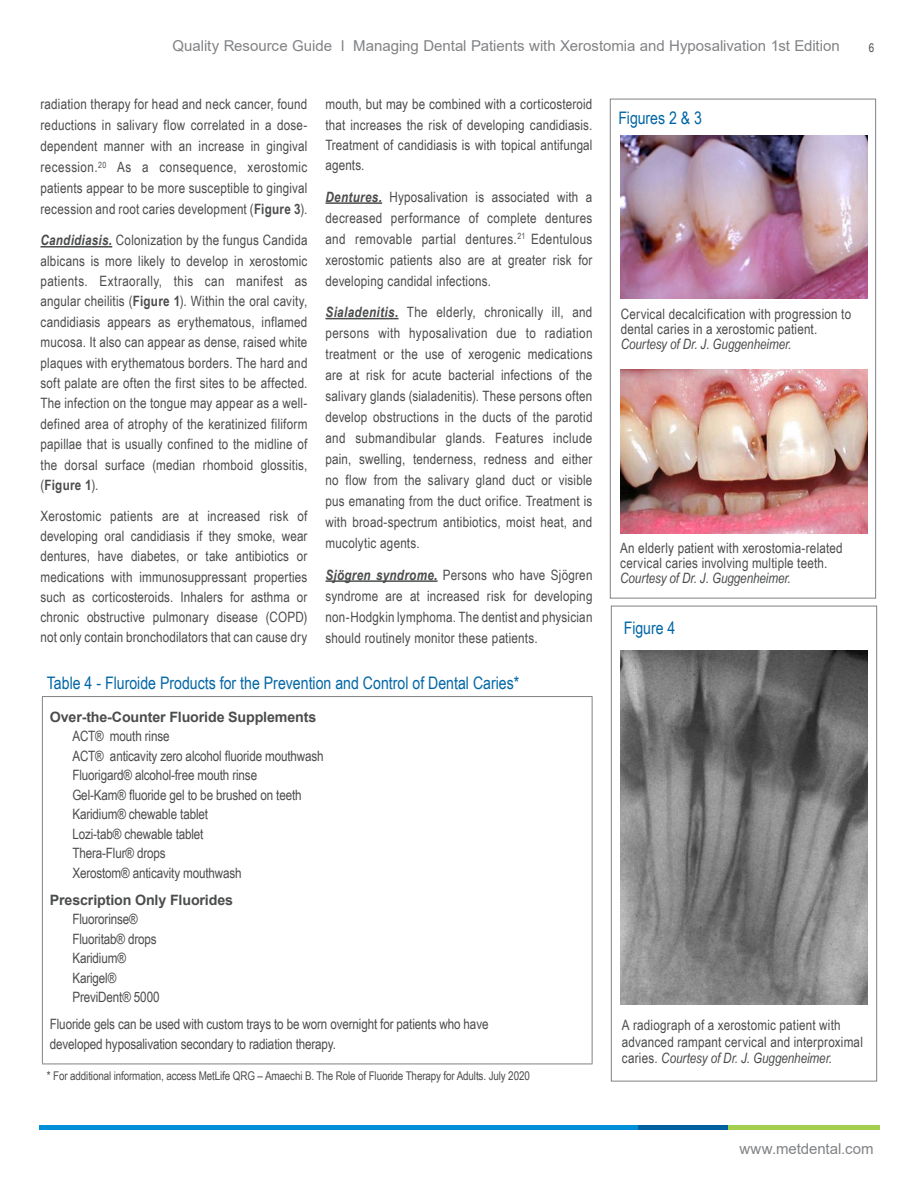
<style>
.page{position:relative;width:918px;height:1188px;background:#fff}
.page>*{position:absolute;margin:0;border:0;box-sizing:border-box;transform-origin:0 0}
.Table{font:17.25px "Arial Narrow";color:#0066a5}
.t1{font:15px "Arial";color:#808285}
.Body{font:14.25px/21px "Arial Narrow";letter-spacing:.015em;color:#4b4c4d;text-align:justify}
.Table_Body_Titles{font:14.25px/19.5px "Arial Narrow";letter-spacing:-.01em;color:#4b4c4d}
.Table_Body_Titles-2{font:700 14.25px "Arial";letter-spacing:-.01em;color:#4b4c4d}
.Table_Body_Titles-3{font:12px "Arial Narrow";letter-spacing:-.01em;color:#4b4c4d}
.s1{font-weight:700}
.s2{font-weight:700;font-style:italic}
.s3{font-style:italic}
</style>
<div class="page">
<hr style="left:39px;top:1125px;width:600px;height:4px;background:#0090da">
<hr style="left:639px;top:1125px;width:89px;height:4px;background:#0061a0">
<hr style="left:728px;top:1125px;width:152px;height:4px;background:#a4ce4e">
<hr style="left:40px;top:246px;width:72px;height:2px;background:#4b4c4d">
<hr style="left:326px;top:202px;width:56px;height:2px;background:#4b4c4d">
<hr style="left:326px;top:318px;width:73px;height:1px;background:#4b4c4d">
<hr style="left:326px;top:580px;width:112px;height:2px;background:#4b4c4d">
<div style="left:610px;top:99px;width:266px;height:499px;background:#fff;border:1px solid #808285"></div>
<img style="left:621px;top:136px;width:247px;height:163px">
<img style="left:620px;top:370px;width:247px;height:164px">
<div style="left:611px;top:606px;width:266px;height:476px;background:#fff;border:1px solid #808285"></div>
<img style="left:620px;top:650px;width:247px;height:354px">
<hr style="left:42px;top:696px;width:550px;height:1px;background:#808285">
<hr style="left:42px;top:697px;width:1px;height:367px;background:#808285">
<hr style="left:592px;top:697px;width:1px;height:367px;background:#808285">
<hr style="left:42px;top:1064px;width:550px;height:1px;background:#808285">
<p class="t1" style="left:172px;top:36px;width:669px">Quality Resource Guide l Managing Dental Patients with Xerostomia and Hyposalivation 1st Edition</p>
<p class="Table_Body_Titles-3" style="left:869px;top:39px;width:7px">6</p>
<p class="Body" style="left:40px;top:93px;width:269px">radiation therapy for head and neck cancer, found reductions in salivary flow correlated in a dose&shy;dependent manner with an increase in gingival recession.<sup>20</sup> As a consequence, xerostomic patients appear to be more susceptible to gingival recession and root caries development (<span class="s1">Figure 3</span>).</p>
<p class="Body" style="left:40px;top:230px;width:269px;line-height:20.4px"><span class="s2">Candidiasis.</span> Colonization by the fungus Candida albicans is more likely to develop in xerostomic patients. Extraorally, this can manifest as angular cheilitis (<span class="s1">Figure 1</span>). Within the oral cavity, candidiasis appears as erythematous, inflamed mucosa. It also can appear as dense, raised white plaques with erythematous borders. The hard and soft palate are often the first sites to be affected.<br>The infection on the tongue may appear as a well&shy;defined area of atrophy of the keratinized filiform papillae that is usually confined to the midline of the dorsal surface (median rhomboid glossitis, (<span class="s1">Figure 1</span>).</p>
<p class="Body" style="left:40px;top:505px;width:269px;line-height:20.2px">Xerostomic patients are at increased risk of developing oral candidiasis if they smoke, wear dentures, have diabetes, or take antibiotics or medications with immunosuppressant properties such as corticosteroids. Inhalers for asthma or chronic obstructive pulmonary disease (COPD) not only contain bronchodilators that can cause dry</p>
<p class="Body" style="left:326px;top:94px;width:269px;line-height:20.2px">mouth, but may be combined with a corticosteroid that increases the risk of developing candidiasis.<br>Treatment of candidiasis is with topical antifungal agents.</p>
<p class="Body" style="left:326px;top:186px;width:268px"><span class="s2">Dentures.</span> Hyposalivation is associated with a decreased performance of complete dentures and removable partial dentures.<sup>21</sup> Edentulous xerostomic patients also are at greater risk for developing candidal infections.</p>
<p class="Body" style="left:326px;top:301px;width:269px"><span class="s2">Sialadenitis.</span> The elderly, chronically ill, and persons with hyposalivation due to radiation treatment or the use of xerogenic medications are at risk for acute bacterial infections of the salivary glands (sialadenitis). These persons often develop obstructions in the ducts of the parotid and submandibular glands. Features include pain, swelling, tenderness, redness and either no flow from the salivary gland duct or visible pus emanating from the duct orifice. Treatment is with broad-spectrum antibiotics, moist heat, and mucolytic agents.</p>
<p class="Body" style="left:326px;top:564px;width:269px"><span class="s2">Sjögren syndrome.</span> Persons who have Sjögren syndrome are at increased risk for developing non-Hodgkin lymphoma. The dentist and physician should routinely monitor these patients.</p>
<p class="Table" style="left:47px;top:670px;width:474px">Table 4 - Fluroide Products for the Prevention and Control of Dental Caries*</p>
<p class="Table_Body_Titles-2" style="left:50px;top:707px;width:268px">Over-the-Counter Fluoride Supplements</p>
<p class="Table_Body_Titles" style="left:72px;top:726px;width:99px">ACT® mouth rinse</p>
<p class="Table_Body_Titles" style="left:72px;top:746px;width:253px">ACT® anticavity zero alcohol fluoride mouthwash</p>
<p class="Table_Body_Titles" style="left:72px;top:765px;width:186px">Fluorigard® alcohol-free mouth rinse</p>
<p class="Table_Body_Titles" style="left:72px;top:785px;width:231px">Gel-Kam® fluoride gel to be brushed on teeth</p>
<p class="Table_Body_Titles" style="left:72px;top:804px;width:137px">Karidium® chewable tablet</p>
<p class="Table_Body_Titles" style="left:72px;top:824px;width:133px">Lozi-tab® chewable tablet</p>
<p class="Table_Body_Titles" style="left:72px;top:843px;width:95px">Thera-Flur® drops</p>
<p class="Table_Body_Titles" style="left:72px;top:863px;width:171px">Xerostom® anticavity mouthwash</p>
<p class="Table_Body_Titles-2" style="left:50px;top:890px;width:185px">Prescription Only Fluorides</p>
<p class="Table_Body_Titles" style="left:72px;top:909px;width:67px">Fluororinse®</p>
<p class="Table_Body_Titles" style="left:72px;top:929px;width:86px">Fluoritab® drops</p>
<p class="Table_Body_Titles" style="left:72px;top:948px;width:55px">Karidium®</p>
<p class="Table_Body_Titles" style="left:72px;top:968px;width:45px">Karigel®</p>
<p class="Table_Body_Titles" style="left:72px;top:987px;width:89px">PreviDent® 5000</p>
<p class="Table_Body_Titles" style="left:50px;top:1014px;width:440px">Fluoride gels can be used with custom trays to be worn overnight for patients who have developed hyposalivation secondary to radiation therapy.</p>
<p class="Table_Body_Titles-3" style="left:47px;top:1067px;width:484px">* For additional information, access MetLife QRG – Amaechi B. The Role of Fluoride Therapy for Adults. July 2020</p>
<p class="Table" style="left:618px;top:105px;width:85px">Figures 2 &amp; 3</p>
<p class="Body" style="left:621px;top:306px;width:232px;line-height:15px;text-align:left">Cervical decalcification with progression to dental caries in a xerostomic patient.<br><span class="s3">Courtesy of Dr. J. Guggenheimer.</span></p>
<p class="Body" style="left:620px;top:540px;width:224px;line-height:15px;text-align:left">An elderly patient with xerostomia-related cervical caries involving multiple teeth.<br><span class="s3">Courtesy of Dr. J. Guggenheimer.</span></p>
<p class="Table" style="left:624px;top:615px;width:53px">Figure 4</p>
<p class="Body" style="left:622px;top:1017px;width:243px;line-height:16.5px;text-align:left">A radiograph of a xerostomic patient with advanced rampant cervical and interproximal caries. <span class="s3">Courtesy of Dr. J. Guggenheimer.</span></p>
<p class="t1" style="left:739px;top:1139px;width:136px">www.metdental.com</p>
</div>
